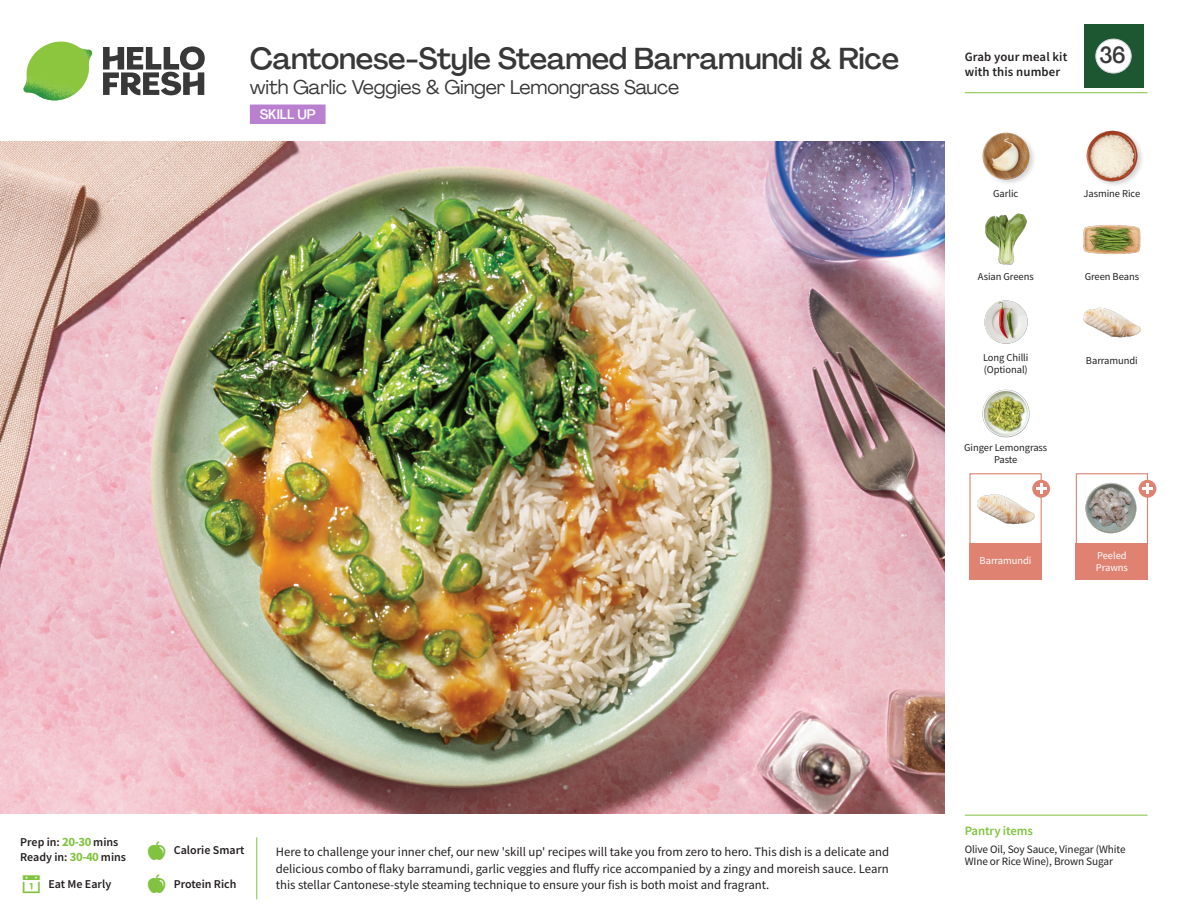
<style>
.page{position:relative;width:1188px;height:918px;background:#fff}
.page>*{position:absolute;margin:0;border:0;box-sizing:border-box;transform-origin:0 0}
._15_Titel_UK{font:500 30px "Agrandir";letter-spacing:-.01em;color:#383839}
._002_Label_Nr{font:500 22.8px "Agrandir";color:#383839;scale:.94 1}
._15_Titel_UK-2{font:19.5px "Agrandir";letter-spacing:-.01em;color:#383839}
.t1{font:500 13.5px "Agrandir";color:#fff}
.Step_6_Text_AU{font:12.75px/16.5px "Source Sans Pro";color:#231f20;text-align:justify}
.t2{font:600 12.75px/15px "Source Sans Pro";letter-spacing:.01em;color:#231f20}
._04_Headers_Front{font:600 12.75px "Source Sans Pro";letter-spacing:-.01em;color:#81c340}
._04_Intro{font:600 12px "Source Sans Pro";color:#231f20}
._05_Pantry{font:11.25px/12px "Source Sans Pro";letter-spacing:-.01em;color:#231f20}
._18_FRONT_ingredients{font:10.5px/12px "Source Sans Pro";letter-spacing:-.005em;color:#231f20;text-align:center}
._18_FRONT_ingredients-2{font:10.5px/12px "Source Sans Pro";letter-spacing:-.005em;color:#fff}
.s1{font-weight:700;font-size:12.75px;color:#81c340}
</style>
<div class="page">
<svg style="left:103px;top:46px;width:102px;height:49px"></svg>
<img style="left:23px;top:42px;width:69px;height:59px">
<img style="left:0;top:142px;width:945px;height:672px">
<div style="left:1076px;top:473px;width:72px;height:73px;border:1px solid #df8272"></div>
<div style="left:1076px;top:543px;width:72px;height:37px;background:#df8272"></div>
<div style="left:969px;top:543px;width:73px;height:37px;background:#df8272"></div>
<img style="left:1086px;top:483px;width:51px;height:51px">
<div style="left:969px;top:473px;width:73px;height:73px;border:1px solid #df8272"></div>
<img style="left:977px;top:483px;width:57px;height:42px">
<div style="left:1032px;top:480px;width:18px;height:18px;background:#df8272;border-radius:50%"></div>
<svg style="left:1036px;top:483px;width:10px;height:11px"></svg>
<div style="left:1139px;top:480px;width:17px;height:18px;background:#df8272;border-radius:50%"></div>
<svg style="left:1142px;top:483px;width:11px;height:11px"></svg>
<img style="left:1083px;top:307px;width:58px;height:31px">
<img style="left:982px;top:389px;width:48px;height:49px">
<img style="left:984px;top:300px;width:44px;height:44px">
<img style="left:985px;top:213px;width:42px;height:52px">
<img style="left:1083px;top:225px;width:58px;height:30px">
<img style="left:982px;top:132px;width:52px;height:51px">
<img style="left:1086px;top:130px;width:55px;height:55px">
<hr style="left:965px;top:815px;width:183px;height:1px;background:#81c340">
<hr style="left:965px;top:92px;width:183px;height:1px;background:#81c340">
<div style="left:1084px;top:24px;width:59px;height:64px;background:#1d5732"></div>
<div style="left:1096px;top:39px;width:35px;height:34px;background:#fff;border-radius:50%"></div>
<div style="left:1096px;top:39px;width:35px;height:34px;border:1px solid #d1d2d4;border-radius:50%"></div>
<div style="left:250px;top:105px;width:76px;height:19px;background:#b980d0"></div>
<p class="_15_Titel_UK" style="left:250px;top:40px;width:651px">Cantonese-Style Steamed Barramundi &amp; Rice</p>
<p class="_15_Titel_UK-2" style="left:250px;top:75px;width:431px">with Garlic Veggies &amp; Ginger Lemongrass Sauce</p>
<p class="t1" style="left:260px;top:106px;width:57px">SKILL UP</p>
<p class="t2" style="left:965px;top:49px;width:104px">Grab your meal kit with this number</p>
<p class="_002_Label_Nr" style="left:1099px;top:41px;width:29px">36</p>
<p class="_18_FRONT_ingredients" style="left:993px;top:188px;width:27px">Garlic</p>
<p class="_18_FRONT_ingredients" style="left:1084px;top:188px;width:58px">Jasmine Rice</p>
<p class="_18_FRONT_ingredients" style="left:978px;top:271px;width:58px">Asian Greens</p>
<p class="_18_FRONT_ingredients" style="left:1085px;top:271px;width:56px">Green Beans</p>
<p class="_18_FRONT_ingredients" style="left:983px;top:352px;width:47px">Long Chilli</p>
<p class="_18_FRONT_ingredients" style="left:1086px;top:354px;width:53px">Barramundi</p>
<p class="_18_FRONT_ingredients" style="left:984px;top:364px;width:46px">(Optional)</p>
<p class="_18_FRONT_ingredients" style="left:964px;top:441px;width:85px">Ginger Lemongrass<br>Paste</p>
<p class="_18_FRONT_ingredients-2" style="left:980px;top:554px;width:53px">Barramundi</p>
<p class="_18_FRONT_ingredients-2" style="left:1096px;top:549px;width:34px">Peeled<br>Prawns</p>
<p class="_04_Intro" style="left:20px;top:834px;width:100px">Prep in: <span class="s1">20-30</span> mins</p>
<p class="_04_Intro" style="left:20px;top:849px;width:107px">Ready in: <span class="s1">30-40</span> mins</p>
<p class="_04_Intro" style="left:174px;top:843px;width:72px">Calorie Smart</p>
<p class="_04_Intro" style="left:48px;top:876px;width:64px">Eat Me Early</p>
<p class="_04_Intro" style="left:174px;top:876px;width:64px">Protein Rich</p>
<p class="Step_6_Text_AU" style="left:276px;top:844px;width:615px">Here to challenge your inner chef, our new 'skill up' recipes will take you from zero to hero. This dish is a delicate and delicious combo of flaky barramundi, garlic veggies and fluffy rice accompanied by a zingy and moreish sauce. Learn this stellar Cantonese-style steaming technique to ensure your fish is both moist and fragrant.</p>
<p class="_04_Headers_Front" style="left:965px;top:822px;width:70px">Pantry items</p>
<p class="_05_Pantry" style="left:965px;top:843px;width:162px">Olive Oil, Soy Sauce, Vinegar (White<br>WIne or Rice Wine), Brown Sugar</p>
</div>
